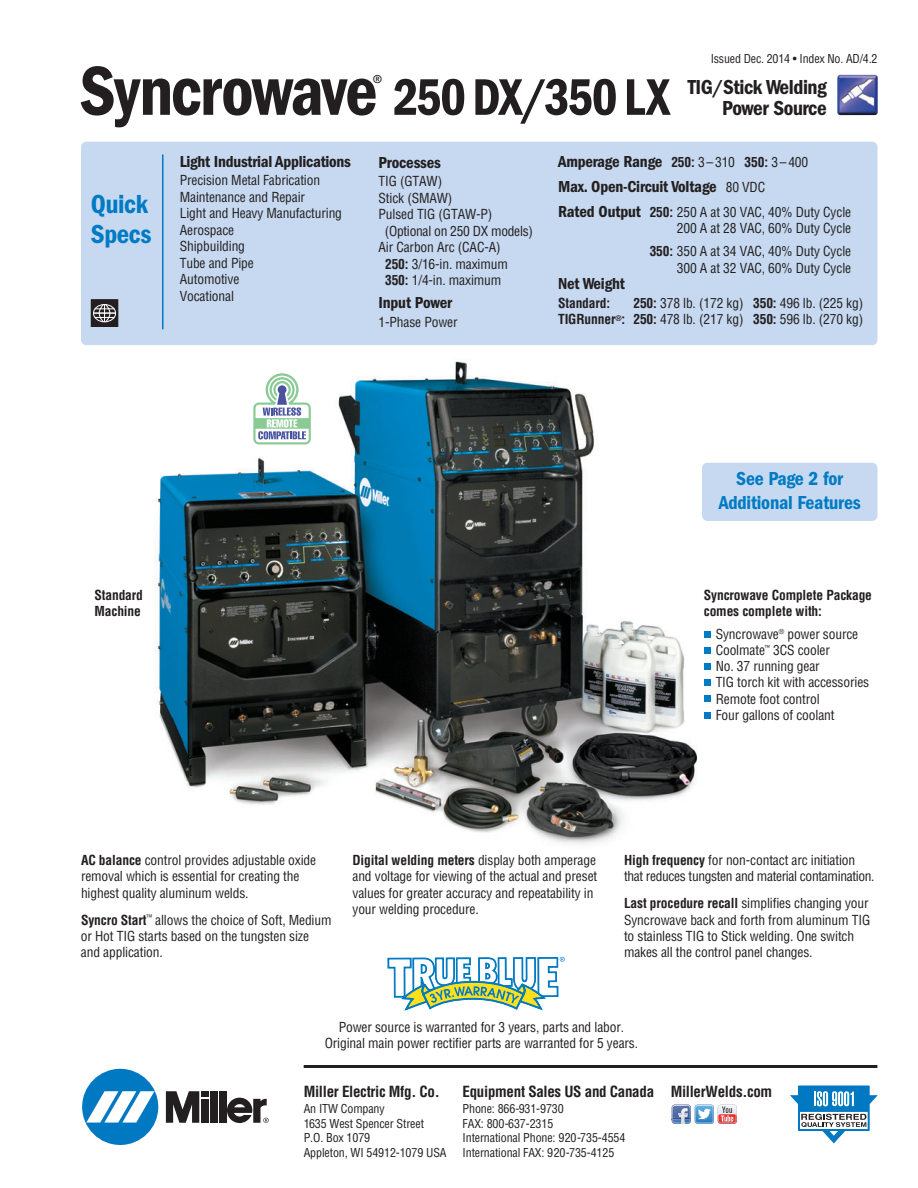
<style>
.page{position:relative;width:918px;height:1188px;background:#fff}
.page>*{position:absolute;margin:0;border:0;box-sizing:border-box;transform-origin:0 0}
.t1{font:72px "ITC Franklin Gothic Std Dm Cd";letter-spacing:-.025em;color:#231f20}
.t2{font:53.25px "ITC Franklin Gothic Std Dm Cd";letter-spacing:-.03em;color:#231f20;scale:.94 1}
.t3{font:27px/30px "ITC Franklin Gothic Std Dm Cd";letter-spacing:-.015em;color:#007bc3}
.t4{font:21px/21px "ITC Franklin Gothic Std Dm Cd";letter-spacing:-.02em;color:#231f20;text-align:right}
.t5{font:condensed 21px "ITC Franklin Gothic Std";color:#231f20}
.t6{font:19.5px/23.4px "ITC Franklin Gothic Std Dm Cd";letter-spacing:-.01em;color:#007bc3;text-align:center}
.t7{font:16.5px/25.2px "ITC Franklin Gothic Std Dm Cd";letter-spacing:-.01em;color:#231f20}
.t8{font:700 condensed 15px "Helvetica";letter-spacing:-.02em;color:#231f20}
.t9{font:condensed 13.5px/16.2px "Helvetica";letter-spacing:-.01em;color:#231f20}
.t10{font:700 condensed 13.5px/16.2px "Helvetica";letter-spacing:-.01em;color:#231f20}
.t11{font:condensed 12px/14.4px "Helvetica";letter-spacing:-.01em;color:#231f20}
.s1{font-weight:700}
.s2{font-family:"Helvetica";font-weight:700;font-stretch:condensed;font-size:13.5px}
.s3{font-family:"Helvetica";font-stretch:condensed;font-size:13.5px}
.s4{font-family:"ITC Franklin Gothic Std Dm Cd";font-stretch:normal;font-size:16.5px}
</style>
<div class="page">
<img style="left:154px;top:361px;width:568px;height:483px">
<div style="left:81px;top:142px;width:797px;height:203px;background:#c6d9f0;border-radius:5px"></div>
<div style="left:702px;top:463px;width:175px;height:58px;background:#c6d9f0;border-radius:5px"></div>
<hr style="left:162px;top:154px;width:2px;height:175px;background:#007bc3">
<img style="left:837px;top:75px;width:41px;height:40px">
<svg style="left:704px;top:631px;width:6px;height:6px"></svg>
<div style="left:704px;top:647px;width:6px;height:7px;background:#007bc3"></div>
<div style="left:704px;top:663px;width:6px;height:7px;background:#007bc3"></div>
<svg style="left:704px;top:680px;width:6px;height:6px"></svg>
<svg style="left:704px;top:696px;width:6px;height:6px"></svg>
<svg style="left:704px;top:712px;width:6px;height:6px"></svg>
<svg style="left:387px;top:956px;width:178px;height:55px"></svg>
<div style="left:91px;top:300px;width:27px;height:26px;background:#231f20"></div>
<svg style="left:94px;top:304px;width:21px;height:19px"></svg>
<div style="left:93px;top:304px;width:23px;height:18px;border:1px solid #fff;border-radius:50%"></div>
<div style="left:91px;top:300px;width:27px;height:27px;border:1px solid #231f20"></div>
<div style="left:82px;top:1069px;width:76px;height:76px;background:#0079c2;border-radius:50%"></div>
<svg style="left:86px;top:1091px;width:68px;height:32px"></svg>
<div style="left:210px;top:1091px;width:7px;height:32px;background:#231f20"></div>
<div style="left:219px;top:1091px;width:7px;height:32px;background:#231f20"></div>
<div style="left:201px;top:1091px;width:7px;height:6px;background:#231f20"></div>
<div style="left:201px;top:1099px;width:7px;height:24px;background:#231f20"></div>
<svg style="left:166px;top:1091px;width:33px;height:32px"></svg>
<svg style="left:227px;top:1098px;width:42px;height:25px"></svg>
<hr style="left:304px;top:1065px;width:573px;height:3px;background:#231f20">
<svg style="left:790px;top:1086px;width:88px;height:57px"></svg>
<svg style="left:672px;top:1105px;width:65px;height:19px"></svg>
<svg style="left:253px;top:373px;width:58px;height:71px"></svg>
<p class="t11" style="left:711px;top:52px;width:168px">Issued Dec. 2014 • Index No. AD/4.2</p>
<h1 class="t1" style="left:80px;top:67px;width:300px">Syncrowave</h1>
<h3 class="t5" style="left:372px;top:70px;width:12px">®</h3>
<h2 class="t2" style="left:393px;top:79px;width:296px">250 DX/350 LX</h2>
<h3 class="t4" style="left:688px;top:78px;width:141px">TIG/Stick Welding<br>Power Source</h3>
<h3 class="t3" style="left:91px;top:192px;width:62px">Quick<br>Specs</h3>
<p class="t7" style="left:180px;top:150px;width:173px">Light Industrial Applications</p>
<p class="t9" style="left:180px;top:173px;width:164px">Precision Metal Fabrication<br>Maintenance and Repair<br>Light and Heavy Manufacturing<br>Aerospace<br>Shipbuilding<br>Tube and Pipe<br>Automotive<br>Vocational</p>
<p class="t7" style="left:379px;top:151px;width:64px">Processes</p>
<p class="t9" style="left:379px;top:174px;width:65px">TIG (GTAW)</p>
<p class="t9" style="left:379px;top:191px;width:75px">Stick (SMAW)</p>
<p class="t9" style="left:379px;top:207px;width:115px">Pulsed TIG (GTAW-P)</p>
<p class="t9" style="left:385px;top:224px;width:150px">(Optional on 250 DX models)</p>
<p class="t9" style="left:379px;top:240px;width:124px">Air Carbon Arc (CAC-A)</p>
<p class="t9" style="left:385px;top:257px;width:124px"><span class="s1">250:</span> 3/16-in. maximum</p>
<p class="t9" style="left:385px;top:273px;width:118px"><span class="s1">350:</span> 1/4-in. maximum</p>
<p class="t7" style="left:379px;top:292px;width:75px">Input Power</p>
<p class="t9" style="left:379px;top:315px;width:80px">1-Phase Power</p>
<p class="t7" style="left:558px;top:150px;width:252px">Amperage Range <span class="s2">250:</span> <span class="s3">3 – 310</span> <span class="s2">350:</span> <span class="s3">3 – 400<br></span>Max. Open-Circuit Voltage <span class="s3">80 VDC</span></p>
<p class="t9" style="left:558px;top:205px;width:295px;text-align:right"><span class="s4">Rated Output</span> <span class="s1">250:</span> 250 A at 30 VAC, 40% Duty Cycle<br>200 A at 28 VAC, 60% Duty Cycle</p>
<p class="t9" style="left:650px;top:244px;width:203px;text-align:right"><span class="s1">350:</span> 350 A at 34 VAC, 40% Duty Cycle<br>300 A at 32 VAC, 60% Duty Cycle</p>
<p class="t7" style="left:558px;top:273px;width:68px">Net Weight</p>
<p class="t10" style="left:558px;top:296px;width:54px">Standard:</p>
<p class="t9" style="left:558px;top:296px;width:307px;text-align:right"><span class="s1">250:</span> 378 lb. (172 kg) <span class="s1">350:</span> 496 lb. (225 kg)<br><span class="s1">TIGRunner</span><sup>®</sup><span class="s1">: 250:</span> 478 lb. (217 kg) <span class="s1">350:</span> 596 lb. (270 kg)</p>
<h3 class="t6" style="left:719px;top:469px;width:144px">See Page 2 for<br>Additional Features</h3>
<p class="t10" style="left:94px;top:588px;width:50px">Standard<br>Machine</p>
<p class="t10" style="left:704px;top:588px;width:170px">Syncrowave Complete Package comes complete with:</p>
<p class="t9" style="left:716px;top:627px;width:155px">Syncrowave<sup>®</sup> power source<br>Coolmate<sup>™</sup> 3CS cooler<br>No. 37 running gear<br>TIG torch kit with accessories<br>Remote foot control<br>Four gallons of coolant</p>
<p class="t9" style="left:81px;top:853px;width:237px"><span class="s1">AC balance</span> control provides adjustable oxide removal which is essential for creating the highest quality aluminum welds.</p>
<p class="t9" style="left:81px;top:913px;width:252px"><span class="s1">Syncro Start</span><sup>™</sup> allows the choice of Soft, Medium or Hot TIG starts based on the tungsten size and application.</p>
<p class="t9" style="left:353px;top:853px;width:246px"><span class="s1">Digital welding meters</span> display both amperage and voltage for viewing of the actual and preset values for greater accuracy and repeatability in your welding procedure.</p>
<p class="t9" style="left:624px;top:853px;width:252px"><span class="s1">High frequency</span> for non-contact arc initiation that reduces tungsten and material contamination.</p>
<p class="t9" style="left:624px;top:896px;width:248px"><span class="s1">Last procedure recall</span> simplifies changing your Syncrowave back and forth from aluminum TIG to stainless TIG to Stick welding. One switch makes all the control panel changes.</p>
<p class="t9" style="left:325px;top:1020px;width:315px;text-align:center">Power source is warranted for 3 years, parts and labor.<br>Original main power rectifier parts are warranted for 5 years.</p>
<p class="t8" style="left:304px;top:1085px;width:137px">Miller Electric Mfg. Co.</p>
<p class="t11" style="left:304px;top:1103px;width:144px">An ITW Company<br>1635 West Spencer Street<br>P.O. Box 1079<br>Appleton, WI 54912-1079 USA</p>
<p class="t8" style="left:463px;top:1085px;width:311px">Equipment Sales US and Canada MillerWelds.com</p>
<p class="t11" style="left:463px;top:1103px;width:164px">Phone: 866-931-9730<br>FAX: 800-637-2315<br>International Phone: 920-735-4554<br>International FAX: 920-735-4125</p>
</div>
